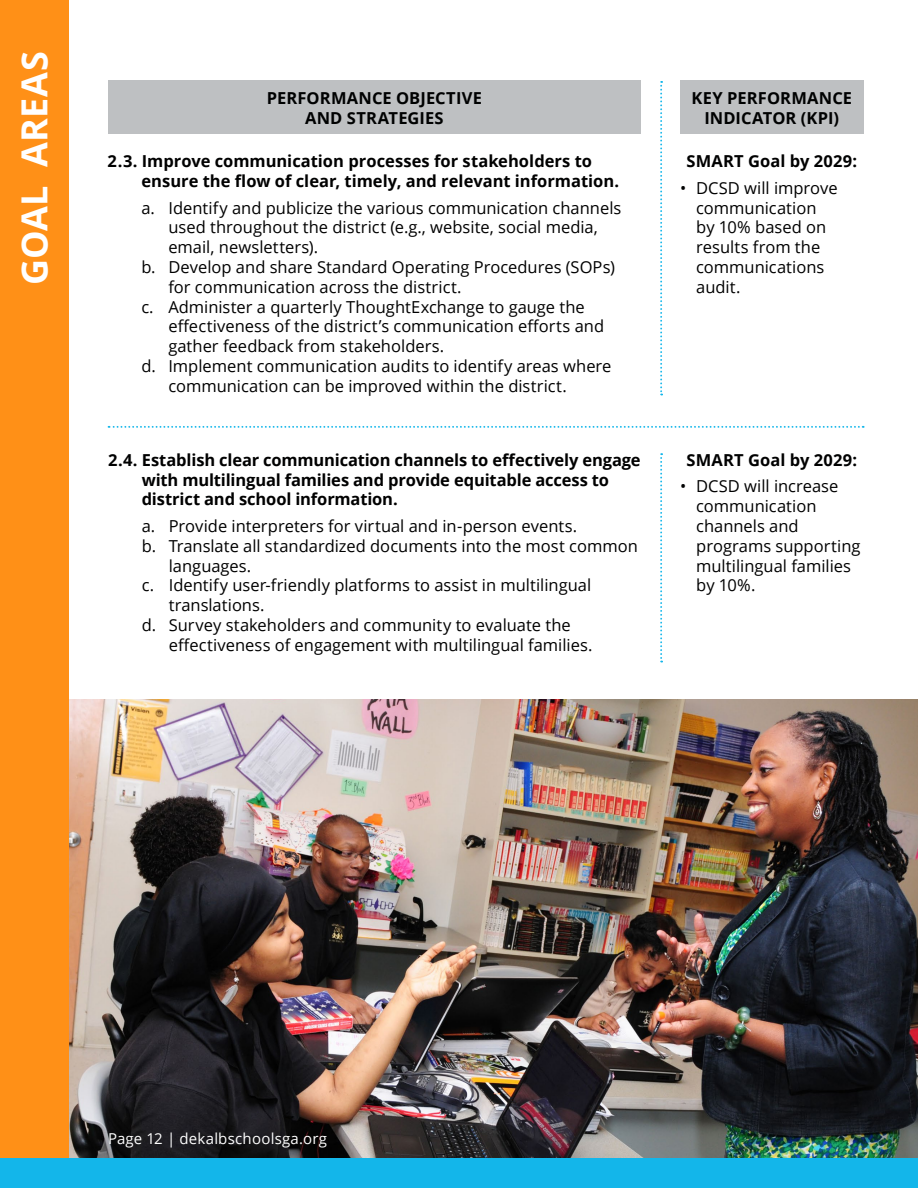
<style>
.page{position:relative;width:918px;height:1188px;background:#fff}
.page>*{position:absolute;margin:0;border:0;box-sizing:border-box;transform-origin:0 0}
.t1{font:700 36px "Open Sans";letter-spacing:.01em;color:#fff}
.t2{font:16.5px/19.8px "Open Sans";color:#000101}
.Main_Paragraph{font:700 16.5px/19.8px "Open Sans";color:#000101;text-align:center}
.t3{font:15px "Open Sans";letter-spacing:.015em;color:#fff}
</style>
<div class="page">
<div style="left:108px;top:80px;width:533px;height:54px;background:#bec0c2"></div>
<div style="left:680px;top:80px;width:184px;height:54px;background:#bec0c2"></div>
<svg style="left:660px;top:453px;width:2px;height:209px"></svg>
<svg style="left:660px;top:81px;width:2px;height:314px"></svg>
<svg style="left:109px;top:426px;width:755px;height:2px"></svg>
<img style="left:69px;top:700px;width:849px;height:458px">
<div style="left:0;top:0;width:69px;height:1188px;background:#ff9017"></div>
<div style="left:0;top:1158px;width:918px;height:30px;background:#13b6ea"></div>
<h1 class="t1" style="left:9px;top:285px;width:235px;rotate:-90deg">GOAL AREAS</h1>
<p class="Main_Paragraph" style="left:267px;top:87px;width:217px">PERFORMANCE OBJECTIVE<br>AND STRATEGIES</p>
<p class="Main_Paragraph" style="left:141px;top:151px;width:479px;text-align:left;text-indent:-34px">2.3. Improve communication processes for stakeholders to ensure the flow of clear, timely, and relevant information.</p>
<p class="t2" style="left:168px;top:197px;width:455px;text-indent:-27px">a. Identify and publicize the various communication channels used throughout the district (e.g., website, social media, email, newsletters).</p>
<p class="t2" style="left:168px;top:257px;width:448px;text-indent:-27px">b. Develop and share Standard Operating Procedures (SOPs) for communication across the district.</p>
<p class="t2" style="left:168px;top:296px;width:437px;text-indent:-27px">c. Administer a quarterly ThoughtExchange to gauge the effectiveness of the district’s communication efforts and gather feedback from stakeholders.</p>
<p class="t2" style="left:168px;top:356px;width:445px;text-indent:-27px">d. Implement communication audits to identify areas where communication can be improved within the district.</p>
<p class="Main_Paragraph" style="left:142px;top:450px;width:500px;text-align:left;text-indent:-34px">2.4. Establish clear communication channels to effectively engage with multilingual families and provide equitable access to district and school information.</p>
<p class="t2" style="left:142px;top:516px;width:437px">a. Provide interpreters for virtual and in-person events.</p>
<p class="t2" style="left:169px;top:535px;width:471px;text-indent:-27px">b. Translate all standardized documents into the most common languages.</p>
<p class="t2" style="left:169px;top:575px;width:424px;text-indent:-27px">c. Identify user-friendly platforms to assist in multilingual translations.</p>
<p class="t2" style="left:169px;top:615px;width:425px;text-indent:-27px">d. Survey stakeholders and community to evaluate the effectiveness of engagement with multilingual families.</p>
<p class="Main_Paragraph" style="left:691px;top:87px;width:162px">KEY PERFORMANCE<br>INDICATOR (KPI)</p>
<p class="Main_Paragraph" style="left:686px;top:151px;width:172px">SMART Goal by 2029:</p>
<p class="t2" style="left:696px;top:178px;width:143px;text-indent:-16px">• DCSD will improve communication by 10% based on results from the communications audit.</p>
<p class="Main_Paragraph" style="left:686px;top:450px;width:172px">SMART Goal by 2029:</p>
<p class="t2" style="left:696px;top:476px;width:166px;text-indent:-16px">• DCSD will increase communication channels and programs supporting multilingual families by 10%.</p>
<p class="t3" style="left:108px;top:1128px;width:221px">Page 12 | dekalbschoolsga.org</p>
</div>
